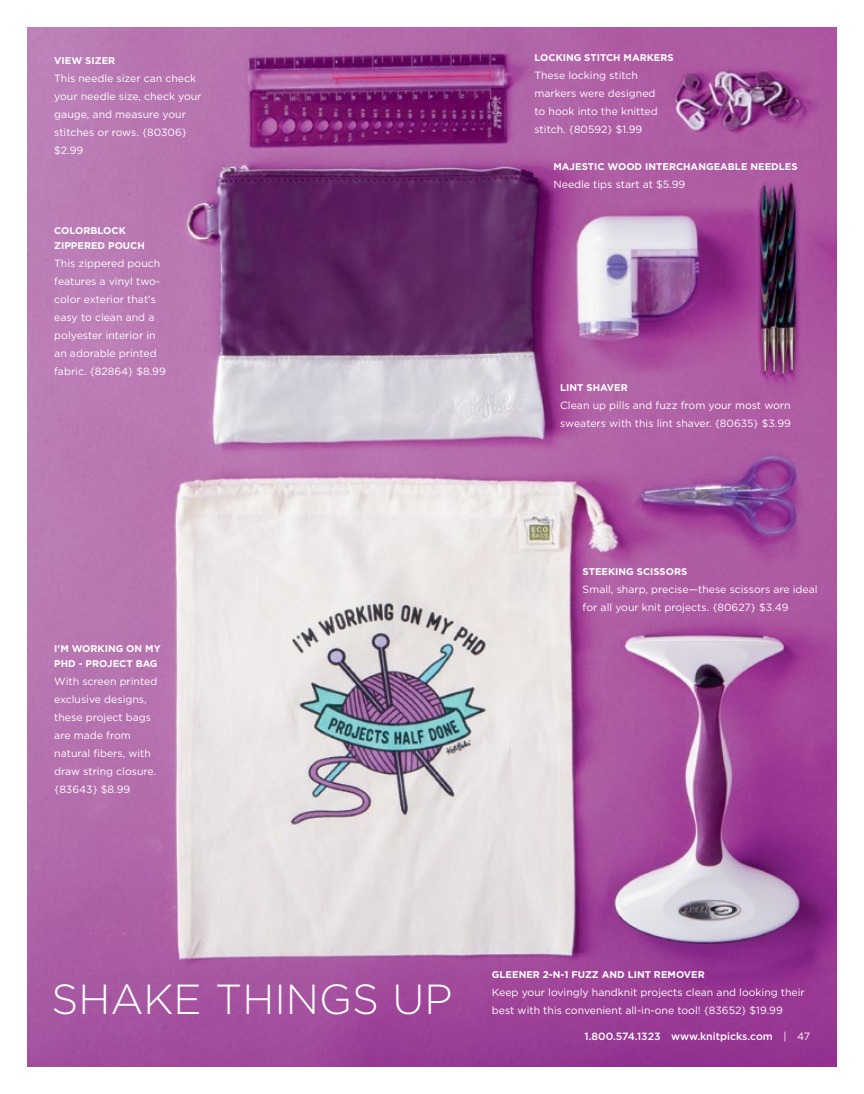
<style>
.page{position:relative;width:864px;height:1094px;background:#fff}
.page>*{position:absolute;margin:0;border:0;box-sizing:border-box;transform-origin:0 0}
.t1{font:300 42px "Gotham";color:#fff}
.t2{font:10.5px/18px "Gotham";color:#fff}
.t3{font:500 10.5px "Gotham";color:#fff}
.t4{font:700 9.75px/15px "Gotham";color:#fff}
.s1{font-weight:400}
</style>
<div class="page">
<img style="left:27px;top:27px;width:810px;height:1039px">
<p class="t4" style="left:54px;top:53px;width:62px">VIEW SIZER</p>
<p class="t2" style="left:54px;top:69px;width:149px">This needle sizer can check your needle size, check your gauge, and measure your stitches or rows. {80306} $2.99</p>
<p class="t4" style="left:54px;top:223px;width:92px">COLORBLOCK<br>ZIPPERED POUCH</p>
<p class="t2" style="left:54px;top:254px;width:113px">This zippered pouch features a vinyl two&shy;color exterior that's easy to clean and a polyester interior in an adorable printed fabric. {82864} $8.99</p>
<p class="t4" style="left:54px;top:641px;width:108px">I'M WORKING ON MY<br>PHD - PROJECT BAG</p>
<p class="t2" style="left:54px;top:672px;width:105px">With screen printed exclusive designs, these project bags are made from natural fibers, with draw string closure. {83643} $8.99</p>
<p class="t4" style="left:535px;top:50px;width:141px">LOCKING STITCH MARKERS</p>
<p class="t2" style="left:535px;top:66px;width:125px">These locking stitch markers were designed to hook into the knitted stitch. {80592} $1.99</p>
<p class="t4" style="left:554px;top:159px;width:246px">MAJESTIC WOOD INTERCHANGEABLE NEEDLES</p>
<p class="t2" style="left:554px;top:175px;width:133px">Needle tips start at $5.99</p>
<p class="t4" style="left:560px;top:379px;width:69px">LINT SHAVER</p>
<p class="t2" style="left:560px;top:395px;width:232px">Clean up pills and fuzz from your most worn sweaters with this lint shaver. {80635} $3.99</p>
<p class="t4" style="left:583px;top:563px;width:106px">STEEKING SCISSORS</p>
<p class="t2" style="left:583px;top:579px;width:237px">Small, sharp, precise—these scissors are ideal for all your knit projects. {80627} $3.49</p>
<h1 class="t1" style="left:52px;top:972px;width:402px">SHAKE THINGS UP</h1>
<p class="t4" style="left:492px;top:967px;width:214px">GLEENER 2-N-1 FUZZ AND LINT REMOVER</p>
<p class="t2" style="left:492px;top:983px;width:314px">Keep your lovingly handknit projects clean and looking their best with this convenient all-in-one tool! {83652} $19.99</p>
<p class="t3" style="left:585px;top:1029px;width:227px">1.800.574.1323 www.knitpicks.com <span class="s1">| 47</span></p>
</div>
